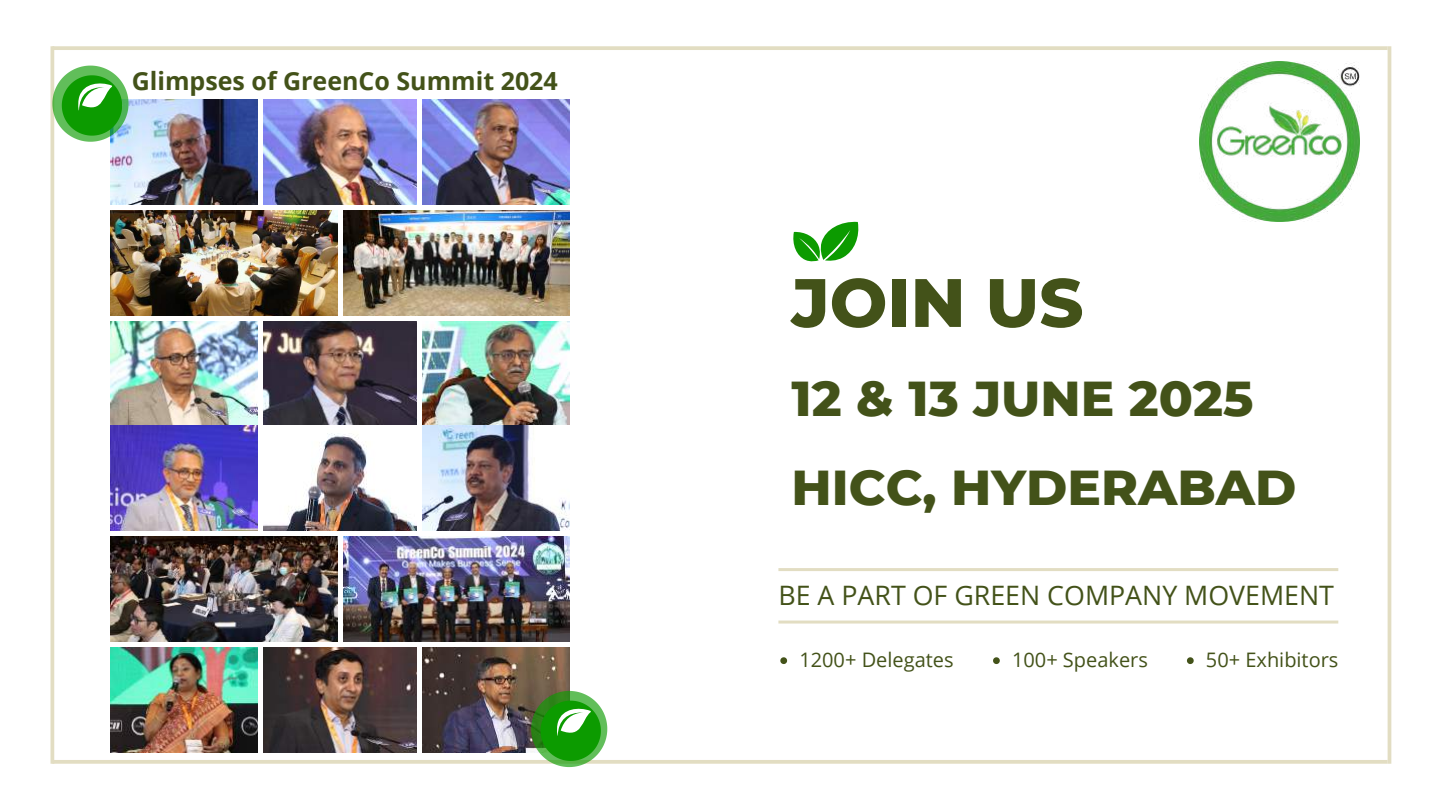
<style>
.page{position:relative;width:1440px;height:810px;background:#fff}
.page>*{position:absolute;margin:0;border:0;box-sizing:border-box;transform-origin:0 0}
.t1{font:800 68.3px "Montserrat";color:#435219}
.t2{font:800 50px/89.5px "Montserrat";color:#435219}
.t3{font:26.8px "Open Sans";color:#435219}
.t4{font:700 25px "Open Sans";color:#435219}
.t5{font:20px "Open Sans";color:#435219}
</style>
<div class="page">
<svg style="left:54px;top:46px;width:1334px;height:4px;fill:#e2ddc2"></svg>
<svg style="left:54px;top:760px;width:1334px;height:4px;fill:#e2ddc2"></svg>
<hr style="left:51px;top:46px;width:3px;height:718px;background:#e2ddc2">
<hr style="left:1388px;top:46px;width:3px;height:718px;background:#e2ddc2">
<svg style="left:793px;top:221px;width:66px;height:41px"></svg>
<hr style="left:778px;top:568px;width:560px;height:3px;background:#e2ddc2">
<hr style="left:778px;top:621px;width:560px;height:3px;background:#e2ddc2">
<img style="left:1200px;top:61px;width:159px;height:160px">
<img style="left:343px;top:210px;width:227px;height:105px">
<img style="left:111px;top:321px;width:147px;height:210px">
<img style="left:423px;top:99px;width:147px;height:105px">
<img style="left:111px;top:99px;width:147px;height:105px">
<img style="left:111px;top:210px;width:226px;height:105px">
<img style="left:264px;top:99px;width:153px;height:105px">
<img style="left:264px;top:321px;width:153px;height:210px">
<img style="left:423px;top:321px;width:147px;height:210px">
<img style="left:111px;top:537px;width:226px;height:105px">
<img style="left:111px;top:648px;width:147px;height:105px">
<img style="left:264px;top:648px;width:153px;height:105px">
<img style="left:423px;top:648px;width:147px;height:105px">
<img style="left:343px;top:537px;width:227px;height:105px">
<svg style="left:52px;top:66px;width:77px;height:76px"></svg>
<svg style="left:531px;top:691px;width:76px;height:76px"></svg>
<svg style="left:780px;top:657px;width:7px;height:7px"></svg>
<svg style="left:993px;top:657px;width:7px;height:7px"></svg>
<svg style="left:1187px;top:657px;width:7px;height:7px"></svg>
<p class="t4" style="left:132px;top:63px;width:428px">Glimpses of GreenCo Summit 2024</p>
<h1 class="t1" style="left:792px;top:261px;width:293px">JOIN US</h1>
<h2 class="t2" style="left:792px;top:353px;width:506px">12 &amp; 13 JUNE 2025<br>HICC, HYDERABAD</h2>
<h3 class="t3" style="left:778px;top:576px;width:557px">BE A PART OF GREEN COMPANY MOVEMENT</h3>
<p class="t5" style="left:799px;top:646px;width:156px">1200+ Delegates</p>
<p class="t5" style="left:1012px;top:646px;width:137px">100+ Speakers</p>
<p class="t5" style="left:1206px;top:646px;width:134px">50+ Exhibitors</p>
</div>
